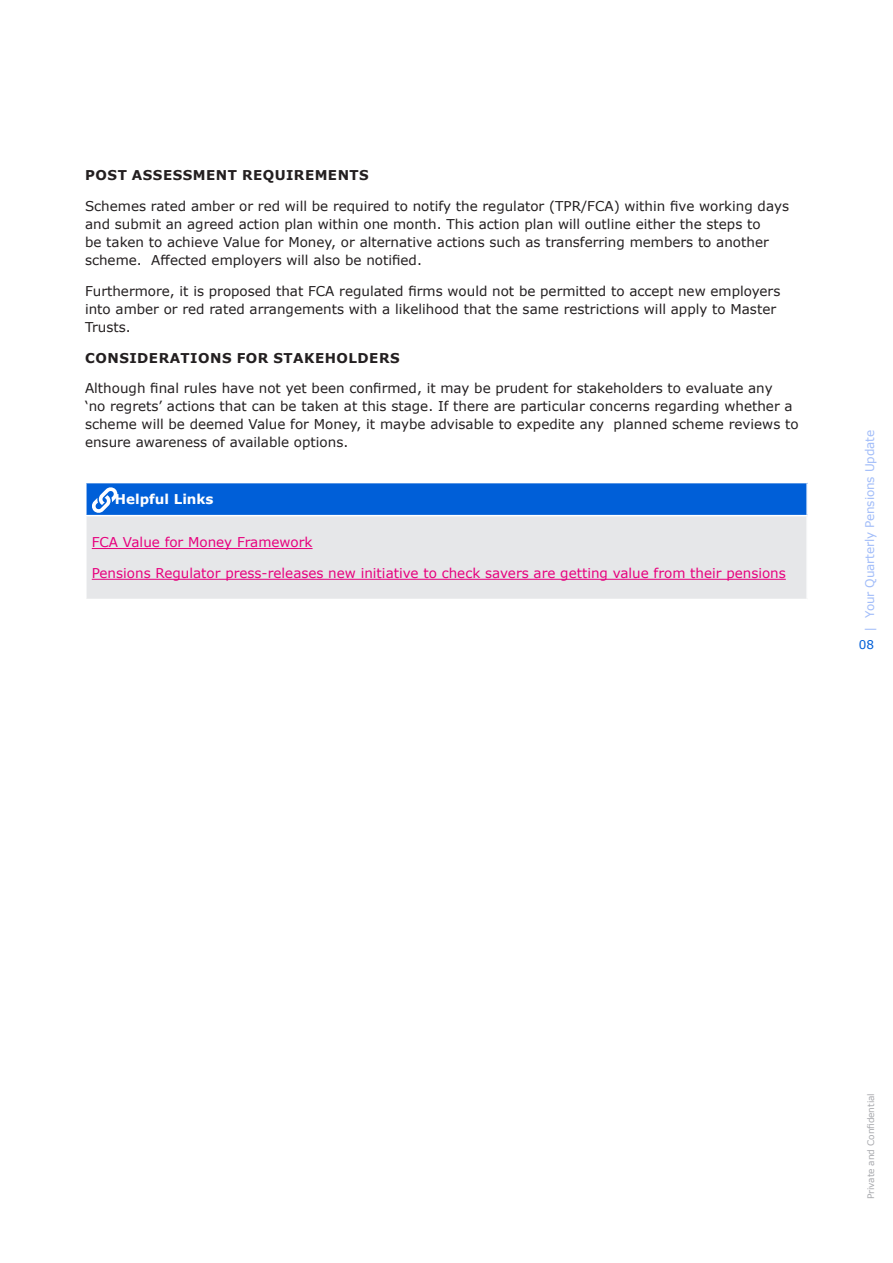
<style>
.page{position:relative;width:893px;height:1263px;background:#fff}
.page>*{position:absolute;margin:0;border:0;box-sizing:border-box;transform-origin:0 0}
.DTL_Body{font:13.5px/18px "Verdana";color:#231f20}
.DTL_Table_Text{font:13.5px "Verdana";color:#e6007d}
.DTL_Sub_Title_CAPS_BOLD{font:700 13.5px "Verdana";letter-spacing:.035em;color:#231f20}
.DTL_Table_White_BOLD{font:700 13.5px "Verdana";color:#fff}
.t1{font:12px "Verdana";letter-spacing:-.01em;color:#a2bdf9}
.t2{font:12px "Verdana";color:#005fd8}
.t3{font:9px "Verdana";letter-spacing:-.01em;color:#a8a9ad}
</style>
<div class="page">
<div style="left:86px;top:483px;width:721px;height:33px;background:#005fd8"></div>
<div style="left:86px;top:516px;width:721px;height:83px;background:#e6e7e9"></div>
<hr style="left:85px;top:483px;width:2px;height:32px;background:#fff">
<hr style="left:806px;top:483px;width:2px;height:32px;background:#fff">
<hr style="left:85px;top:515px;width:723px;height:1px;background:#fff">
<hr style="left:85px;top:516px;width:2px;height:83px;background:#fff">
<hr style="left:806px;top:516px;width:2px;height:83px;background:#fff">
<hr style="left:92px;top:548px;width:221px;height:1px;background:#e6007d">
<hr style="left:92px;top:579px;width:694px;height:1px;background:#e6007d">
<svg style="left:92px;top:487px;width:25px;height:26px"></svg>
<p class="DTL_Sub_Title_CAPS_BOLD" style="left:85px;top:166px;width:285px">POST ASSESSMENT REQUIREMENTS</p>
<p class="DTL_Body" style="left:85px;top:197px;width:705px">Schemes rated amber or red will be required to notify the regulator (TPR/FCA) within five working days and submit an agreed action plan within one month. This action plan will outline either the steps to<br>be taken to achieve Value for Money, or alternative actions such as transferring members to another scheme. Affected employers will also be notified.</p>
<p class="DTL_Body" style="left:85px;top:282px;width:697px">Furthermore, it is proposed that FCA regulated firms would not be permitted to accept new employers into amber or red rated arrangements with a likelihood that the same restrictions will apply to Master<br>Trusts.</p>
<p class="DTL_Sub_Title_CAPS_BOLD" style="left:85px;top:348px;width:316px">CONSIDERATIONS FOR STAKEHOLDERS</p>
<p class="DTL_Body" style="left:85px;top:379px;width:715px">Although final rules have not yet been confirmed, it may be prudent for stakeholders to evaluate any<br>‘no regrets’ actions that can be taken at this stage. If there are particular concerns regarding whether a scheme will be deemed Value for Money, it maybe advisable to expedite any planned scheme reviews to ensure awareness of available options.</p>
<p class="DTL_Table_White_BOLD" style="left:115px;top:490px;width:100px">Helpful Links</p>
<p class="DTL_Table_Text" style="left:92px;top:533px;width:222px">FCA Value for Money Framework</p>
<p class="DTL_Table_Text" style="left:92px;top:564px;width:696px">Pensions Regulator press-releases new initiative to check savers are getting value from their pensions</p>
<p class="t1" style="left:861px;top:631px;width:203px;rotate:-90deg">| Your Quarterly Pensions Update</p>
<p class="t2" style="left:859px;top:636px;width:17px">08</p>
<p class="t3" style="left:864px;top:1199px;width:107px;rotate:-90deg">Private and Confidential</p>
</div>
